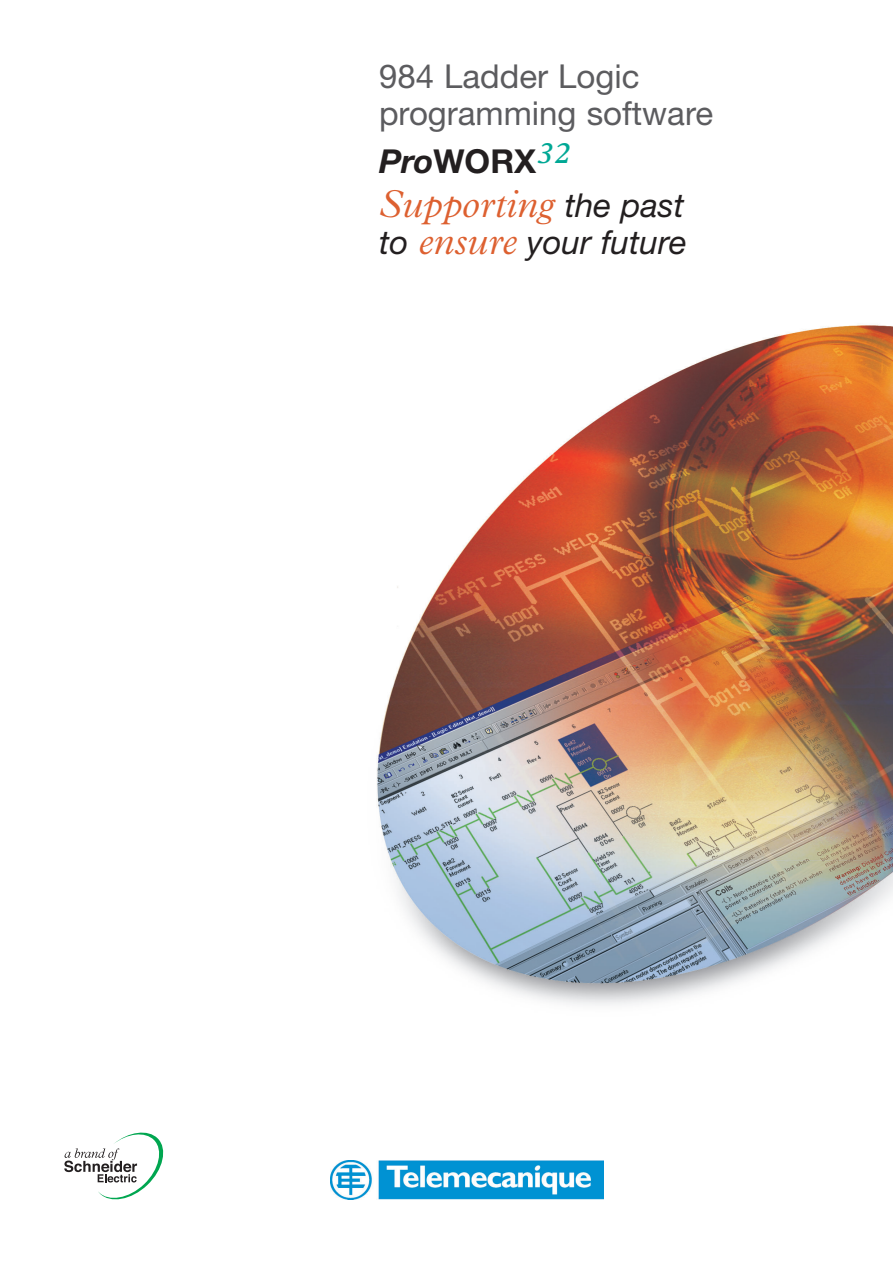
<style>
.page{position:relative;width:893px;height:1263px;background:#fff}
.page>*{position:absolute;margin:0;border:0;box-sizing:border-box;transform-origin:0 0}
.t1{font:italic 300 39px "Plantin";color:#dd6030}
.t2{font:33px/36.8px "Helvetica Neue";color:#5c5c5f}
.t3{font:italic 33px "Helvetica Neue";color:#231f20}
.t4{font:700 33px "Helvetica Neue";color:#231f20}
.s1{font-style:italic}
.s2{font-family:"Helvetica Neue";font-weight:400;font-size:33px;color:#231f20}
.s3{font-family:"Plantin";font-weight:300;font-size:39px;color:#dd6030}
</style>
<div class="page">
<img style="left:376px;top:325px;width:516px;height:680px">
<svg style="left:64px;top:1132px;width:100px;height:68px"></svg>
<img style="left:331px;top:1160px;width:272px;height:39px">
<p class="t2" style="left:379px;top:61px;width:335px">984 Ladder Logic programming software</p>
<p class="t4" style="left:379px;top:149px;width:193px"><span class="s1">Pro</span>WORX<sup>32</sup></p>
<p class="t1" style="left:379px;top:190px;width:307px">Supporting <span class="s2">the past</span></p>
<p class="t3" style="left:379px;top:230px;width:309px">to <span class="s3">ensure</span> your future</p>
</div>
